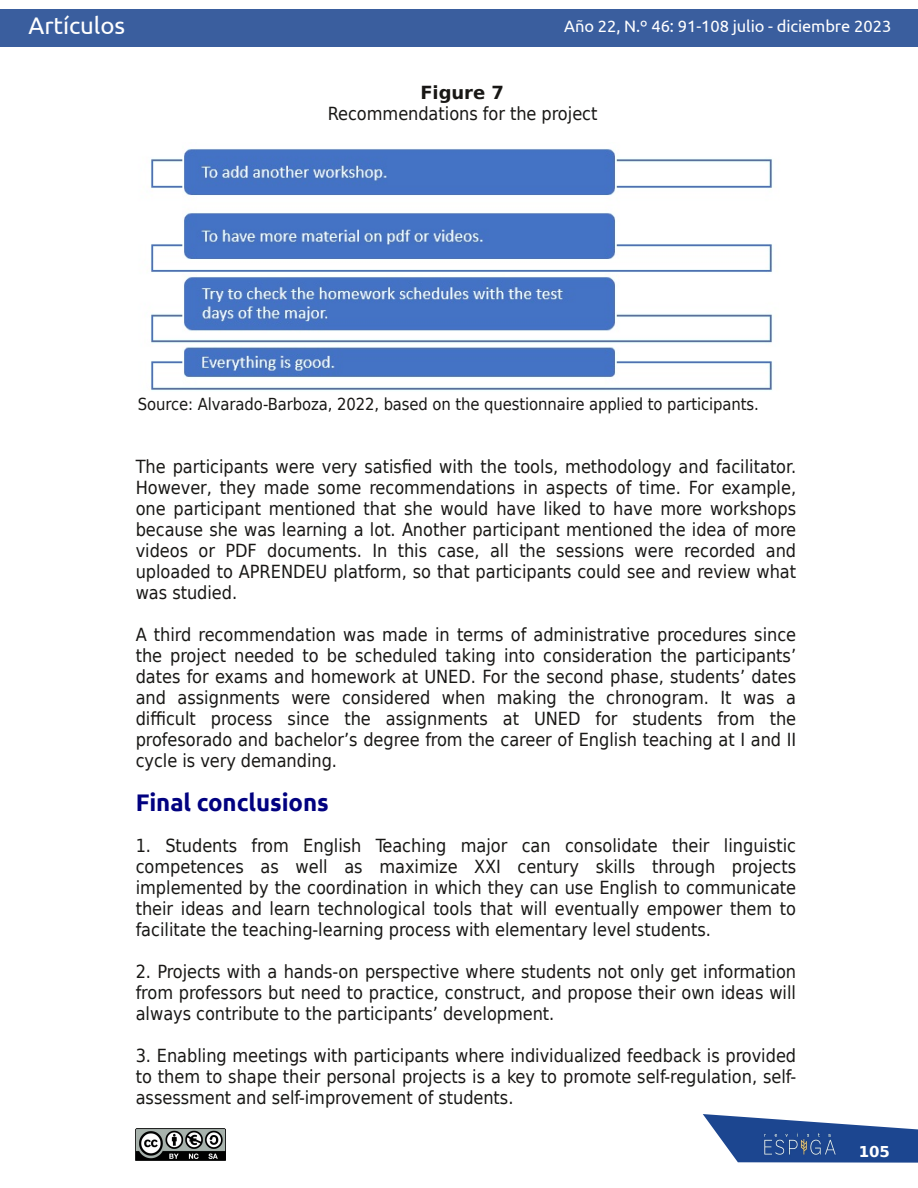
<style>
.page{position:relative;width:918px;height:1188px;background:#fff}
.page>*{position:absolute;margin:0;border:0;box-sizing:border-box;transform-origin:0 0}
.t1{font:700 24px "Ubuntu";color:#010180}
.t2{font:24px "Ubuntu";letter-spacing:-.005em;color:#fff}
.t3{font:18px/21px "DejaVu Sans Condensed";color:#181715;text-align:justify}
.t4{font:700 18px "DejaVu Sans";letter-spacing:-.005em;color:#181715}
.t5{font:16.5px "DejaVu Sans Condensed";letter-spacing:-.005em;color:#181715}
.t6{font:16.5px "Ubuntu";color:#fff}
.t7{font:700 15px "DejaVu Sans";color:#fff}
</style>
<div class="page">
<svg style="left:703px;top:1114px;width:215px;height:49px"></svg>
<img style="left:741px;top:1129px;width:118px;height:31px">
<div style="left:0;top:9px;width:918px;height:38px;background:#3a5e9e"></div>
<img style="left:135px;top:1129px;width:90px;height:31px">
<img style="left:150px;top:148px;width:623px;height:243px">
<h1 class="t2" style="left:28px;top:12px;width:98px">Artículos</h1>
<p class="t6" style="left:564px;top:17px;width:329px">Año 22, N.º 46: 91-108 julio - diciembre 2023</p>
<p class="t4" style="left:420px;top:82px;width:85px">Figure 7</p>
<p class="t3" style="left:328px;top:103px;width:271px">Recommendations for the project</p>
<p class="t5" style="left:138px;top:394px;width:622px">Source: Alvarado-Barboza, 2022, based on the questionnaire applied to participants.</p>
<p class="t3" style="left:136px;top:457px;width:662px">The participants were very satisfied with the tools, methodology and facilitator.<br>However, they made some recommendations in aspects of time. For example, one participant mentioned that she would have liked to have more workshops because she was learning a lot. Another participant mentioned the idea of more videos or PDF documents. In this case, all the sessions were recorded and uploaded to APRENDEU platform, so that participants could see and review what was studied.</p>
<p class="t3" style="left:136px;top:624px;width:662px">A third recommendation was made in terms of administrative procedures since the project needed to be scheduled taking into consideration the participants’ dates for exams and homework at UNED. For the second phase, students’ dates and assignments were considered when making the chronogram. It was a difficult process since the assignments at UNED for students from the profesorado and bachelor’s degree from the career of English teaching at I and II cycle is very demanding.</p>
<h1 class="t1" style="left:136px;top:788px;width:195px">Final conclusions</h1>
<p class="t3" style="left:136px;top:836px;width:662px">1. Students from English Teaching major can consolidate their linguistic competences as well as maximize XXI century skills through projects implemented by the coordination in which they can use English to communicate their ideas and learn technological tools that will eventually empower them to facilitate the teaching-learning process with elementary level students.</p>
<p class="t3" style="left:136px;top:961px;width:662px">2. Projects with a hands-on perspective where students not only get information from professors but need to practice, construct, and propose their own ideas will always contribute to the participants’ development.</p>
<p class="t3" style="left:136px;top:1045px;width:662px">3. Enabling meetings with participants where individualized feedback is provided to them to shape their personal projects is a key to promote self-regulation, self&shy;assessment and self-improvement of students.</p>
<p class="t7" style="left:859px;top:1143px;width:33px">105</p>
</div>
